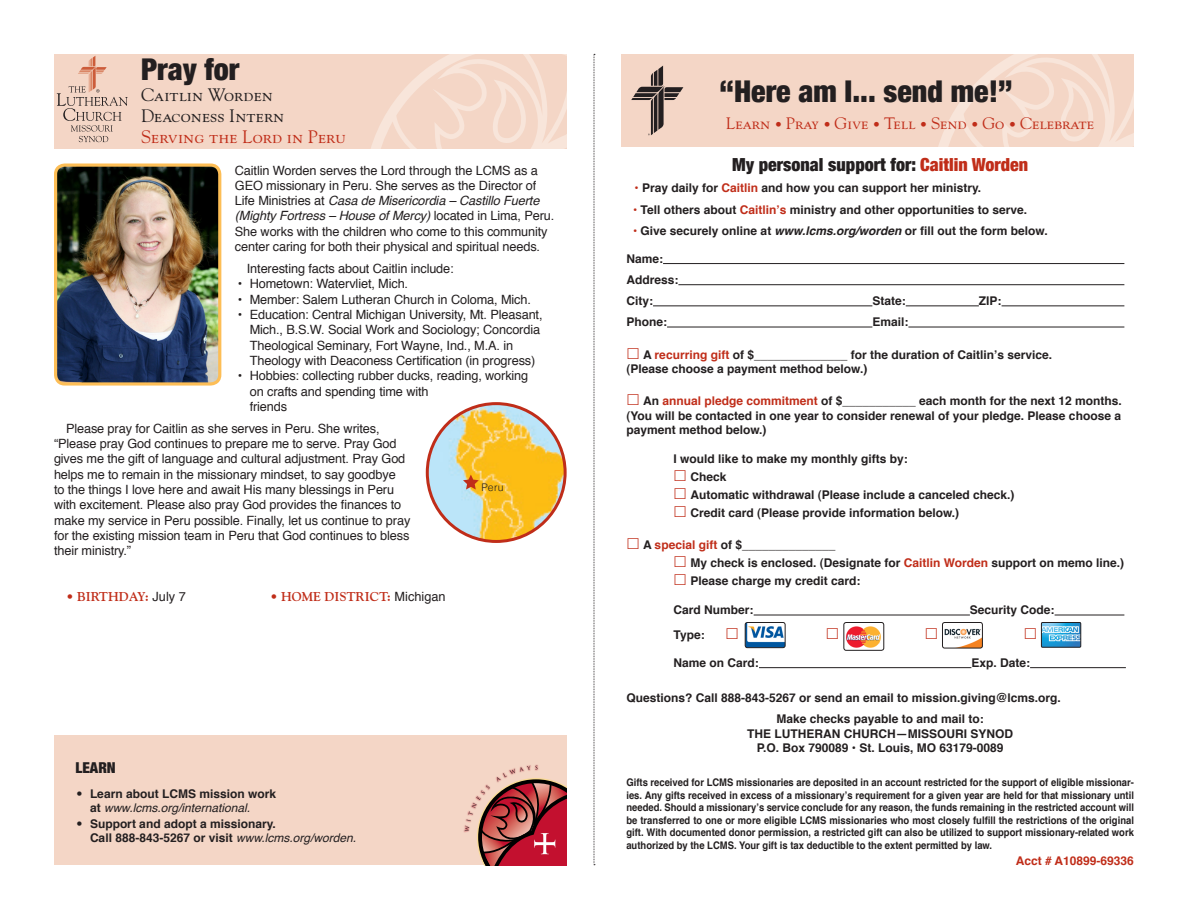
<style>
.page{position:relative;width:1188px;height:918px;background:#fff}
.page>*{position:absolute;margin:0;border:0;box-sizing:border-box;transform-origin:0 0}
.t1{font:900 condensed 30px "Helvetica Neue";color:#231f20}
.t2{font:18px/21px "Goudy Std";letter-spacing:.01em;color:#231f20}
.t3{font:900 condensed 18px "Helvetica Neue";color:#231f20}
.t4{font:16.5px "Goudy Std";color:#c02d19}
.t5{font:900 condensed 15px "Helvetica Neue";color:#231f20}
.body_text{font:12.75px/15.3px "Helvetica";letter-spacing:-.01em;color:#231f20}
.body_text-2{font:700 12.75px "Goudy Std";color:#c02d19}
.body_text-3{font:700 12px/14.4px "Helvetica";color:#231f20}
.t6{font:700 12px "Helvetica";color:#c02d19}
.t7{font:700 10.5px/12.6px "Helvetica";color:#231f20;text-align:justify;scale:.9 1}
.t8{font:300 10.5px "Helvetica";color:#231f20}
.s1{color:#c02d19}
.s2{font-style:italic}
.s3{font-family:"Helvetica";font-weight:400;color:#231f20}
.s4{font-weight:300}
.s5{font-weight:400;font-style:italic}
.s6{font-size:13.5px}
</style>
<div class="page">
<div style="left:54px;top:54px;width:513px;height:94px;background:#f4d6c6"></div>
<svg style="left:371px;top:54px;width:196px;height:94px"></svg>
<div style="left:621px;top:54px;width:513px;height:93px;background:#f4d6c6"></div>
<svg style="left:938px;top:54px;width:196px;height:93px"></svg>
<div style="left:54px;top:735px;width:513px;height:130px;background:#f4d6c6"></div>
<svg style="left:594px;top:54px;width:1px;height:811px"></svg>
<img style="left:427px;top:404px;width:138px;height:137px;border-radius:69px">
<div style="left:426px;top:402px;width:141px;height:141px;border:3px solid #c02d19;border-radius:50%"></div>
<img style="left:56px;top:165px;width:164px;height:217px">
<div style="left:54px;top:164px;width:167px;height:222px;border:3px solid #fdbe56;border-radius:9px"></div>
<hr style="left:663px;top:263px;width:461px;height:1px;background:#231f20">
<hr style="left:678px;top:284px;width:446px;height:1px;background:#231f20">
<hr style="left:653px;top:306px;width:219px;height:1px;background:#231f20">
<hr style="left:906px;top:306px;width:73px;height:1px;background:#231f20">
<hr style="left:1002px;top:306px;width:122px;height:1px;background:#231f20">
<hr style="left:667px;top:327px;width:205px;height:1px;background:#231f20">
<hr style="left:908px;top:327px;width:216px;height:1px;background:#231f20">
<hr style="left:754px;top:615px;width:216px;height:1px;background:#231f20">
<hr style="left:1055px;top:615px;width:69px;height:1px;background:#231f20">
<hr style="left:759px;top:667px;width:212px;height:1px;background:#231f20">
<hr style="left:1030px;top:667px;width:96px;height:1px;background:#231f20">
<svg style="left:631px;top:66px;width:52px;height:69px"></svg>
<img style="left:1043px;top:624px;width:36px;height:22px">
<div style="left:1041px;top:622px;width:40px;height:26px;border:1px solid #231f20"></div>
<img style="left:942px;top:622px;width:39px;height:26px">
<div style="left:942px;top:622px;width:41px;height:26px;border:1px solid #231f20;border-radius:2px"></div>
<img style="left:846px;top:622px;width:38px;height:26px">
<div style="left:843px;top:622px;width:41px;height:29px;border:1px solid #231f20;border-radius:2px"></div>
<img style="left:745px;top:622px;width:39px;height:26px">
<div style="left:745px;top:622px;width:41px;height:26px;border:1px solid #231f20;border-radius:2px"></div>
<svg style="left:57px;top:56px;width:71px;height:86px"></svg>
<svg style="left:463px;top:475px;width:16px;height:15px"></svg>
<svg style="left:465px;top:765px;width:102px;height:100px"></svg>
<p class="t1" style="left:141px;top:51px;width:100px">Pray for</p>
<p class="t2" style="left:141px;top:84px;width:207px">Caitlin Worden<br>Deaconess Intern<br><span class="s1">Serving the Lord in Peru</span></p>
<p class="body_text" style="left:235px;top:163px;width:321px">Caitlin Worden serves the Lord through the LCMS as a GEO missionary in Peru. She serves as the Director of Life Ministries at <span class="s2">Casa de Misericordia – Castillo Fuerte (Mighty Fortress – House of Mercy)</span> located in Lima, Peru.<br>She works with the children who come to this community center caring for both their physical and spiritual needs.</p>
<p class="body_text" style="left:247px;top:261px;width:208px">Interesting facts about Caitlin include:</p>
<p class="body_text" style="left:238px;top:277px;width:172px">• Hometown: Watervliet, Mich.</p>
<p class="body_text" style="left:238px;top:292px;width:295px">• Member: Salem Lutheran Church in Coloma, Mich.</p>
<p class="body_text" style="left:250px;top:307px;width:294px;text-indent:-12px">• Education: Central Michigan University, Mt. Pleasant, Mich., B.S.W. Social Work and Sociology; Concordia Theological Seminary, Fort Wayne, Ind., M.A. in Theology with Deaconess Certification (in progress)</p>
<p class="body_text" style="left:250px;top:368px;width:280px;text-indent:-12px">• Hobbies: collecting rubber ducks, reading, working on crafts and spending time with<br>friends</p>
<p class="body_text" style="left:54px;top:421px;width:358px;text-indent:12px">Please pray for Caitlin as she serves in Peru. She writes, “Please pray God continues to prepare me to serve. Pray God gives me the gift of language and cultural adjustment. Pray God helps me to remain in the missionary mindset, to say goodbye<br>to the things I love here and await His many blessings in Peru with excitement. Please also pray God provides the finances to make my service in Peru possible. Finally, let us continue to pray for the existing mission team in Peru that God continues to bless their ministry.”</p>
<p class="body_text-2" style="left:66px;top:589px;width:121px">• BIRTHDAY: <span class="s3">July 7</span></p>
<p class="body_text-2" style="left:270px;top:589px;width:177px">• HOME DISTRICT: <span class="s3">Michigan</span></p>
<p class="t8" style="left:481px;top:481px;width:24px">Peru</p>
<p class="t5" style="left:76px;top:758px;width:42px">LEARN</p>
<p class="body_text-3" style="left:90px;top:786px;width:188px;text-indent:-14px"><span class="s4">•</span> Learn about LCMS mission work at <span class="s5">www.lcms.org/international.</span></p>
<p class="body_text-3" style="left:90px;top:817px;width:268px;text-indent:-14px"><span class="s4">•</span> Support and adopt a missionary.<br>Call 888-843-5267 or visit <span class="s5">www.lcms.org/worden.</span></p>
<p class="t1" style="left:720px;top:73px;width:294px">“Here am I... send me!”</p>
<p class="t4" style="left:726px;top:113px;width:369px">Learn <span class="s6">•</span> Pray <span class="s6">•</span> Give <span class="s6">•</span> Tell <span class="s6">•</span> Send <span class="s6">•</span> Go <span class="s6">•</span> Celebrate</p>
<p class="t3" style="left:732px;top:153px;width:297px">My personal support for: <span class="s1">Caitlin Worden</span></p>
<p class="body_text-3" style="left:635px;top:181px;width:348px"><span class="s1">•</span> Pray daily for <span class="s1">Caitlin</span> and how you can support her ministry.</p>
<p class="body_text-3" style="left:633px;top:202px;width:396px"><span class="s1">•</span> Tell others about <span class="s1">Caitlin’s</span> ministry and other opportunities to serve.</p>
<p class="body_text-3" style="left:633px;top:223px;width:416px"><span class="s1">•</span> Give securely online at <span class="s2">www.lcms.org/worden</span> or fill out the form below.</p>
<p class="body_text-3" style="left:626px;top:251px;width:38px">Name:</p>
<p class="body_text-3" style="left:626px;top:273px;width:54px">Address:</p>
<p class="body_text-3" style="left:626px;top:294px;width:28px">City:</p>
<p class="body_text-3" style="left:872px;top:294px;width:35px">State:</p>
<p class="body_text-3" style="left:979px;top:294px;width:24px">ZIP:</p>
<p class="body_text-3" style="left:626px;top:315px;width:42px">Phone:</p>
<p class="body_text-3" style="left:872px;top:315px;width:38px">Email:</p>
<p class="body_text-3" style="left:626px;top:347px;width:427px;text-indent:17px">A <span class="s1">recurring gift</span> of $______________ for the duration of Caitlin’s service. (Please choose a payment method below.)</p>
<p class="body_text-3" style="left:626px;top:394px;width:497px;text-align:justify;text-indent:17px">An <span class="s1">annual pledge commitment</span> of $___________ each month for the next 12 months. (You will be contacted in one year to consider renewal of your pledge. Please choose a payment method below.)</p>
<p class="body_text-3" style="left:674px;top:452px;width:236px">I would like to make my monthly gifts by:</p>
<p class="body_text-3" style="left:690px;top:470px;width:38px">Check</p>
<p class="body_text-3" style="left:690px;top:488px;width:326px">Automatic withdrawal (Please include a canceled check.)</p>
<p class="body_text-3" style="left:690px;top:506px;width:270px">Credit card (Please provide information below.)</p>
<p class="body_text-3" style="left:643px;top:538px;width:194px">A <span class="s1">special gift</span> of $______________</p>
<p class="body_text-3" style="left:690px;top:556px;width:435px">My check is enclosed. (Designate for <span class="s1">Caitlin Worden</span> support on memo line.)</p>
<p class="body_text-3" style="left:690px;top:574px;width:172px">Please charge my credit card:</p>
<p class="body_text-3" style="left:674px;top:603px;width:82px">Card Number:</p>
<p class="body_text-3" style="left:970px;top:603px;width:86px">Security Code:</p>
<p class="body_text-3" style="left:674px;top:628px;width:33px">Type:</p>
<p class="body_text-3" style="left:674px;top:655px;width:87px">Name on Card:</p>
<p class="body_text-3" style="left:971px;top:655px;width:60px">Exp. Date:</p>
<p class="body_text-3" style="left:626px;top:691px;width:436px">Questions? Call 888-843-5267 or send an email to mission.giving@lcms.org.</p>
<p class="body_text-3" style="left:776px;top:712px;width:209px">Make checks payable to and mail to:</p>
<p class="body_text-3" style="left:747px;top:727px;width:267px">THE LUTHERAN CHURCH—MISSOURI SYNOD</p>
<p class="body_text-3" style="left:757px;top:741px;width:248px">P.O. Box 790089 • St. Louis, MO 63179-0089</p>
<p class="t7" style="left:626px;top:776px;width:566px">Gifts received for LCMS missionaries are deposited in an account restricted for the support of eligible missionar&shy;ies. Any gifts received in excess of a missionary’s requirement for a given year are held for that missionary until needed. Should a missionary’s service conclude for any reason, the funds remaining in the restricted account will be transferred to one or more eligible LCMS missionaries who most closely fulfill the restrictions of the original gift. With documented donor permission, a restricted gift can also be utilized to support missionary-related work authorized by the LCMS. Your gift is tax deductible to the extent permitted by law.</p>
<p class="t6" style="left:1016px;top:851px;width:120px">Acct # A10899-69336</p>
</div>
